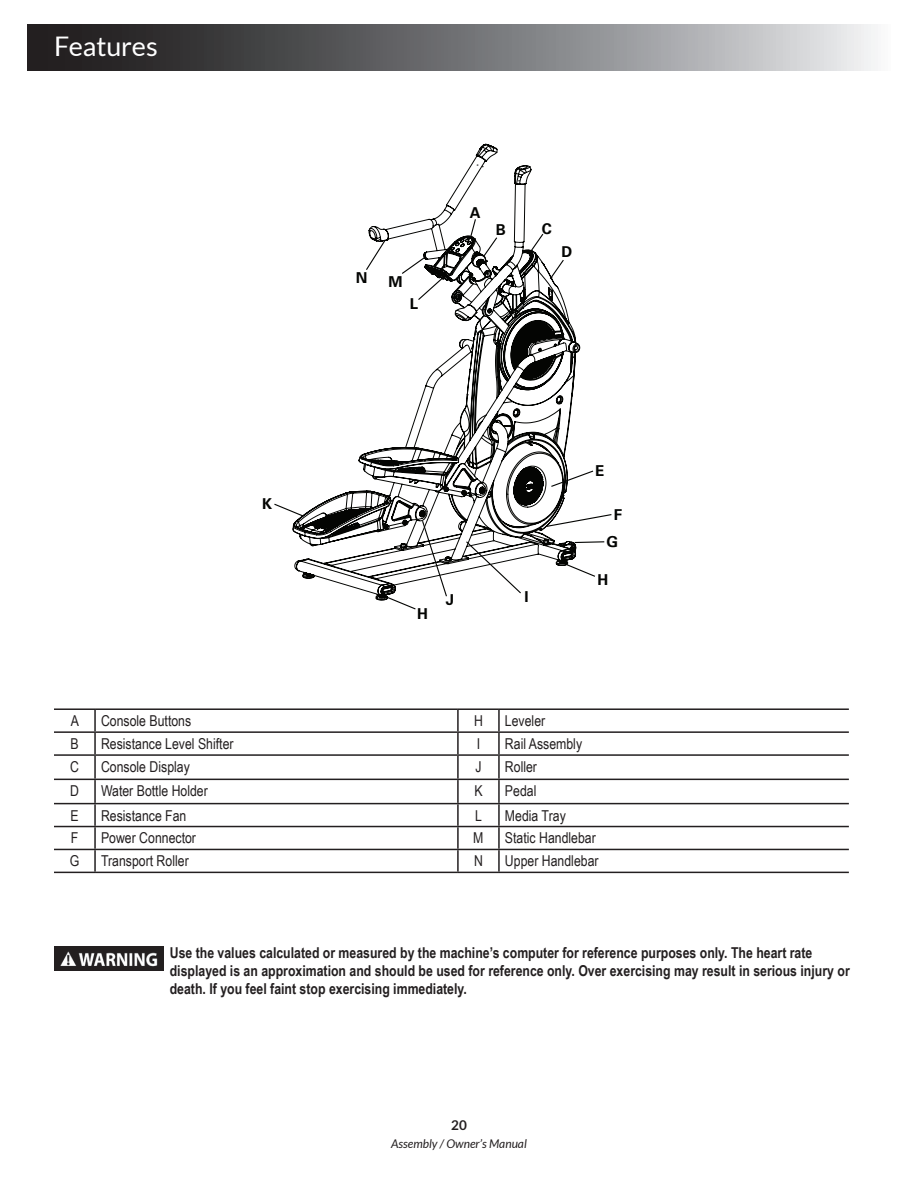
<style>
.page{position:relative;width:918px;height:1188px;background:#fff}
.page>*{position:absolute;margin:0;border:0;box-sizing:border-box;transform-origin:0 0}
.t1{font:27px "Lato";letter-spacing:-.005em;color:#fff}
.t2{font:700 15px/18px "Arial Narrow";color:#231f20}
.t3{font:15px "Arial Narrow";color:#231f20}
.t4{font:700 15px "Univers";color:#040503}
.t5{font:700 13.5px "Lato";color:#231f20}
.t6{font:italic 12px "Lato";color:#231f20}
</style>
<div class="page">
<hr style="left:54px;top:708px;width:41px;height:2px;background:#231f20">
<hr style="left:95px;top:708px;width:363px;height:2px;background:#231f20">
<hr style="left:499px;top:849px;width:350px;height:1px;background:#231f20">
<hr style="left:54px;top:872px;width:41px;height:1px;background:#231f20">
<hr style="left:95px;top:872px;width:363px;height:1px;background:#231f20">
<hr style="left:458px;top:872px;width:41px;height:1px;background:#231f20">
<hr style="left:499px;top:872px;width:350px;height:1px;background:#231f20">
<hr style="left:94px;top:710px;width:2px;height:21px;background:#231f20">
<hr style="left:457px;top:710px;width:2px;height:21px;background:#231f20">
<hr style="left:498px;top:710px;width:2px;height:21px;background:#231f20">
<hr style="left:94px;top:733px;width:2px;height:21px;background:#231f20">
<hr style="left:457px;top:733px;width:2px;height:21px;background:#231f20">
<hr style="left:498px;top:733px;width:2px;height:21px;background:#231f20">
<hr style="left:94px;top:756px;width:2px;height:23px;background:#231f20">
<hr style="left:457px;top:756px;width:2px;height:23px;background:#231f20">
<hr style="left:498px;top:756px;width:2px;height:23px;background:#231f20">
<hr style="left:94px;top:780px;width:2px;height:23px;background:#231f20">
<hr style="left:457px;top:780px;width:2px;height:23px;background:#231f20">
<hr style="left:498px;top:780px;width:2px;height:23px;background:#231f20">
<hr style="left:94px;top:804px;width:2px;height:22px;background:#231f20">
<hr style="left:457px;top:804px;width:2px;height:22px;background:#231f20">
<hr style="left:498px;top:804px;width:2px;height:22px;background:#231f20">
<hr style="left:94px;top:827px;width:2px;height:22px;background:#231f20">
<hr style="left:457px;top:827px;width:2px;height:22px;background:#231f20">
<hr style="left:498px;top:827px;width:2px;height:22px;background:#231f20">
<hr style="left:94px;top:850px;width:2px;height:22px;background:#231f20">
<hr style="left:457px;top:850px;width:2px;height:22px;background:#231f20">
<hr style="left:498px;top:850px;width:2px;height:22px;background:#231f20">
<hr style="left:458px;top:708px;width:41px;height:2px;background:#231f20">
<hr style="left:499px;top:708px;width:350px;height:2px;background:#231f20">
<hr style="left:54px;top:731px;width:41px;height:2px;background:#231f20">
<hr style="left:95px;top:731px;width:363px;height:2px;background:#231f20">
<hr style="left:458px;top:731px;width:41px;height:2px;background:#231f20">
<hr style="left:499px;top:731px;width:350px;height:2px;background:#231f20">
<hr style="left:54px;top:754px;width:41px;height:2px;background:#231f20">
<hr style="left:95px;top:754px;width:363px;height:2px;background:#231f20">
<hr style="left:458px;top:754px;width:41px;height:2px;background:#231f20">
<hr style="left:499px;top:754px;width:350px;height:2px;background:#231f20">
<hr style="left:54px;top:779px;width:41px;height:1px;background:#231f20">
<hr style="left:95px;top:779px;width:363px;height:1px;background:#231f20">
<hr style="left:458px;top:779px;width:41px;height:1px;background:#231f20">
<hr style="left:499px;top:779px;width:350px;height:1px;background:#231f20">
<hr style="left:54px;top:803px;width:41px;height:1px;background:#231f20">
<hr style="left:95px;top:803px;width:363px;height:1px;background:#231f20">
<hr style="left:458px;top:803px;width:41px;height:1px;background:#231f20">
<hr style="left:499px;top:803px;width:350px;height:1px;background:#231f20">
<hr style="left:54px;top:826px;width:41px;height:1px;background:#231f20">
<hr style="left:95px;top:826px;width:363px;height:1px;background:#231f20">
<hr style="left:458px;top:826px;width:41px;height:1px;background:#231f20">
<hr style="left:499px;top:826px;width:350px;height:1px;background:#231f20">
<hr style="left:54px;top:849px;width:41px;height:1px;background:#231f20">
<hr style="left:95px;top:849px;width:363px;height:1px;background:#231f20">
<hr style="left:458px;top:849px;width:41px;height:1px;background:#231f20">
<img style="left:54px;top:947px;width:109px;height:23px">
<svg style="left:580px;top:514px;width:32px;height:7px"></svg>
<svg style="left:580px;top:470px;width:14px;height:7px"></svg>
<svg style="left:580px;top:541px;width:25px;height:2px"></svg>
<svg style="left:580px;top:569px;width:15px;height:8px"></svg>
<svg style="left:392px;top:600px;width:24px;height:10px"></svg>
<svg style="left:274px;top:503px;width:19px;height:10px"></svg>
<svg style="left:293px;top:144px;width:287px;height:456px"></svg>
<svg style="left:27px;top:24px;width:848px;height:46px;background:#767678"></svg>
<h1 class="t1" style="left:54px;top:31px;width:105px">Features</h1>
<p class="t4" style="left:262px;top:495px;width:12px">K</p>
<p class="t4" style="left:356px;top:269px;width:13px">N</p>
<p class="t4" style="left:389px;top:273px;width:16px">M</p>
<p class="t4" style="left:410px;top:294px;width:10px">L</p>
<p class="t4" style="left:470px;top:204px;width:12px">A</p>
<p class="t4" style="left:496px;top:221px;width:12px">B</p>
<p class="t4" style="left:542px;top:219px;width:12px">C</p>
<p class="t4" style="left:561px;top:243px;width:12px">D</p>
<p class="t4" style="left:417px;top:605px;width:12px">H</p>
<p class="t4" style="left:446px;top:591px;width:10px">J</p>
<p class="t4" style="left:525px;top:588px;width:6px">I</p>
<p class="t4" style="left:595px;top:462px;width:11px">E</p>
<p class="t4" style="left:614px;top:506px;width:10px">F</p>
<p class="t4" style="left:607px;top:533px;width:13px">G</p>
<p class="t4" style="left:597px;top:571px;width:12px">H</p>
<p class="t3" style="left:71px;top:710px;width:10px">A</p>
<p class="t3" style="left:101px;top:710px;width:92px">Console Buttons</p>
<p class="t3" style="left:474px;top:710px;width:10px">H</p>
<p class="t3" style="left:505px;top:710px;width:42px">Leveler</p>
<p class="t3" style="left:70px;top:733px;width:10px">B</p>
<p class="t3" style="left:101px;top:733px;width:134px">Resistance Level Shifter</p>
<p class="t3" style="left:477px;top:733px;width:5px">I</p>
<p class="t3" style="left:505px;top:733px;width:79px">Rail Assembly</p>
<p class="t3" style="left:70px;top:756px;width:10px">C</p>
<p class="t3" style="left:101px;top:756px;width:90px">Console Display</p>
<p class="t3" style="left:475px;top:756px;width:8px">J</p>
<p class="t3" style="left:505px;top:756px;width:34px">Roller</p>
<p class="t3" style="left:70px;top:780px;width:10px">D</p>
<p class="t3" style="left:101px;top:780px;width:108px">Water Bottle Holder</p>
<p class="t3" style="left:474px;top:780px;width:10px">K</p>
<p class="t3" style="left:505px;top:780px;width:33px">Pedal</p>
<p class="t3" style="left:70px;top:804px;width:10px">E</p>
<p class="t3" style="left:101px;top:804px;width:87px">Resistance Fan</p>
<p class="t3" style="left:475px;top:804px;width:8px">L</p>
<p class="t3" style="left:505px;top:804px;width:62px">Media Tray</p>
<p class="t3" style="left:71px;top:827px;width:9px">F</p>
<p class="t3" style="left:101px;top:827px;width:97px">Power Connector</p>
<p class="t3" style="left:473px;top:827px;width:12px">M</p>
<p class="t3" style="left:505px;top:827px;width:92px">Static Handlebar</p>
<p class="t3" style="left:70px;top:850px;width:11px">G</p>
<p class="t3" style="left:101px;top:850px;width:89px">Transport Roller</p>
<p class="t3" style="left:474px;top:850px;width:10px">N</p>
<p class="t3" style="left:505px;top:850px;width:95px">Upper Handlebar</p>
<p class="t2" style="left:170px;top:943px;width:681px">Use the values calculated or measured by the machine’s computer for reference purposes only. The heart rate displayed is an approximation and should be used for reference only. Over exercising may result in serious injury or death. If you feel faint stop exercising immediately.</p>
<p class="t5" style="left:451px;top:1117px;width:17px">20</p>
<p class="t6" style="left:391px;top:1137px;width:137px">Assembly / Owner’s Manual</p>
</div>
